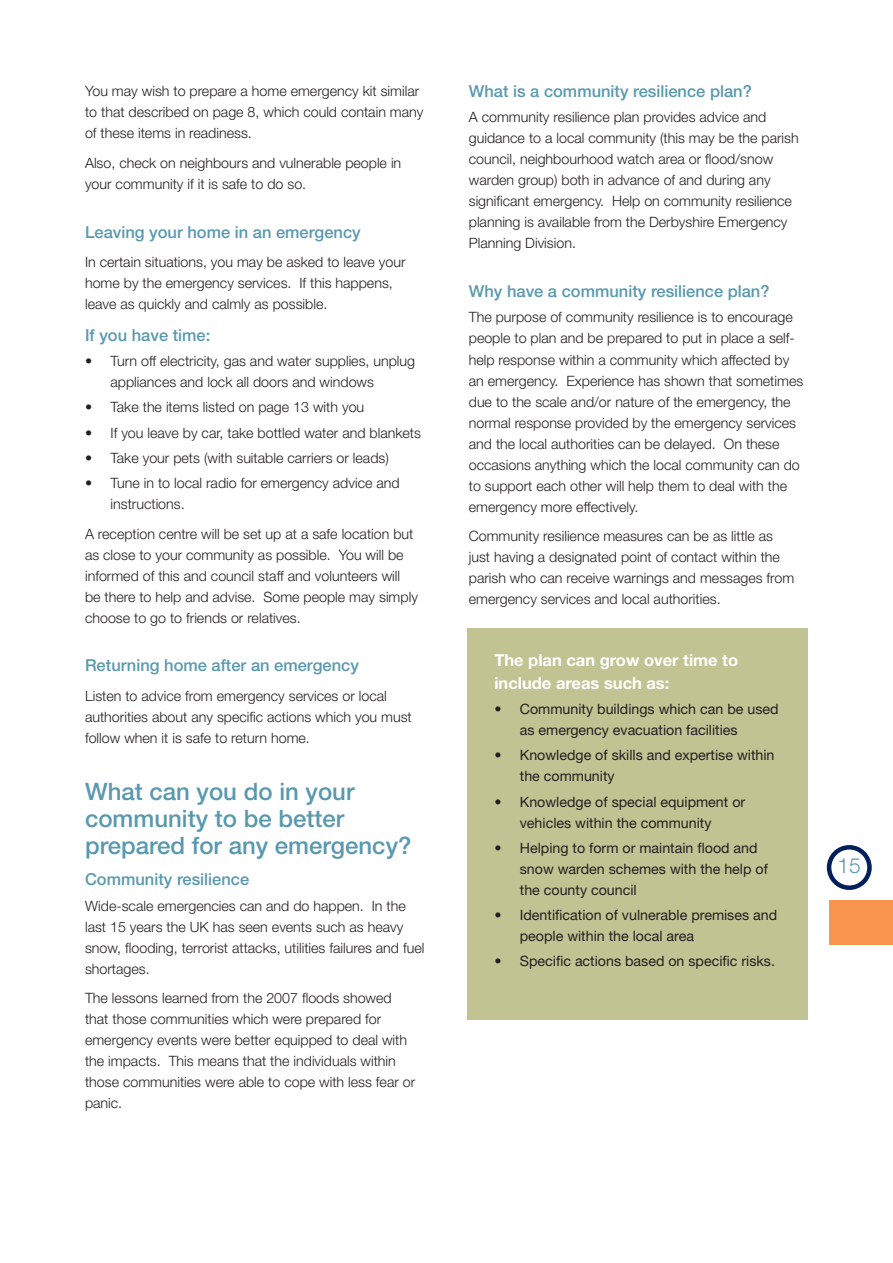
<style>
.page{position:relative;width:893px;height:1263px;background:#fff}
.page>*{position:absolute;margin:0;border:0;box-sizing:border-box;transform-origin:0 0}
.t1{font:500 24px/27px "Helvetica Neue LT";color:#5999af}
.t2{font:300 21px "Helvetica Neue LT";color:#5999af}
.t3{font:500 16.5px "Helvetica Neue LT";color:#5999af}
.t4{font:700 16.5px/23.2px "Helvetica Neue LT";color:#fff}
.t5{font:300 14.25px/21px "Helvetica Neue LT";color:#231f20}
.t6{font:14.25px/21px "Helvetica Neue LT";color:#231f20}
</style>
<div class="page">
<svg style="left:829px;top:847px;width:40px;height:41px"></svg>
<div style="left:827px;top:845px;width:45px;height:45px;border:4px solid #00205b;border-radius:50%"></div>
<div style="left:468px;top:628px;width:340px;height:391px;background:#c2c393"></div>
<div style="left:829px;top:900px;width:64px;height:44px;background:#f7944d"></div>
<p class="t5" style="left:85px;top:80px;width:340px">You may wish to prepare a home emergency kit similar to that described on page 8, which could contain many of these items in readiness.</p>
<p class="t5" style="left:85px;top:152px;width:318px">Also, check on neighbours and vulnerable people in your community if it is safe to do so.</p>
<p class="t3" style="left:85px;top:222px;width:277px">Leaving your home in an emergency</p>
<p class="t5" style="left:85px;top:251px;width:322px">In certain situations, you may be asked to leave your home by the emergency services. If this happens, leave as quickly and calmly as possible.</p>
<p class="t3" style="left:85px;top:325px;width:127px">If you have time:</p>
<p class="t5" style="left:111px;top:350px;width:306px;text-indent:-26px">• Turn off electricity, gas and water supplies, unplug appliances and lock all doors and windows</p>
<p class="t5" style="left:85px;top:396px;width:281px">• Take the items listed on page 13 with you</p>
<p class="t5" style="left:85px;top:422px;width:337px">• If you leave by car, take bottled water and blankets</p>
<p class="t5" style="left:85px;top:447px;width:305px">• Take your pets (with suitable carriers or leads)</p>
<p class="t5" style="left:111px;top:472px;width:291px;text-indent:-26px">• Tune in to local radio for emergency advice and instructions.</p>
<p class="t5" style="left:85px;top:523px;width:334px">A reception centre will be set up at a safe location but as close to your community as possible. You will be informed of this and council staff and volunteers will be there to help and advise. Some people may simply choose to go to friends or relatives.</p>
<p class="t3" style="left:85px;top:656px;width:275px">Returning home after an emergency</p>
<p class="t5" style="left:85px;top:685px;width:328px">Listen to advice from emergency services or local authorities about any specific actions which you must follow when it is safe to return home.</p>
<h1 class="t1" style="left:85px;top:777px;width:328px">What can you do in your community to be better prepared for any emergency?</h1>
<p class="t3" style="left:85px;top:870px;width:166px">Community resilience</p>
<p class="t5" style="left:85px;top:895px;width:341px">Wide-scale emergencies can and do happen. In the last 15 years the UK has seen events such as heavy snow, flooding, terrorist attacks, utilities failures and fuel shortages.</p>
<p class="t5" style="left:85px;top:987px;width:332px">The lessons learned from the 2007 floods showed that those communities which were prepared for emergency events were better equipped to deal with the impacts. This means that the individuals within those communities were able to cope with less fear or panic.</p>
<p class="t3" style="left:469px;top:81px;width:285px">What is a community resilience plan?</p>
<p class="t5" style="left:469px;top:107px;width:331px">A community resilience plan provides advice and guidance to a local community (this may be the parish council, neighbourhood watch area or flood/snow warden group) both in advance of and during any significant emergency. Help on community resilience planning is available from the Derbyshire Emergency Planning Division.</p>
<p class="t3" style="left:469px;top:281px;width:302px">Why have a community resilience plan?</p>
<p class="t5" style="left:469px;top:307px;width:336px">The purpose of community resilience is to encourage people to plan and be prepared to put in place a self&shy;help response within a community which affected by an emergency. Experience has shown that sometimes due to the scale and/or nature of the emergency, the normal response provided by the emergency services and the local authorities can be delayed. On these occasions anything which the local community can do to support each other will help them to deal with the emergency more effectively.</p>
<p class="t5" style="left:469px;top:525px;width:327px">Community resilience measures can be as little as just having a designated point of contact within the parish who can receive warnings and messages from emergency services and local authorities.</p>
<p class="t4" style="left:494px;top:648px;width:245px">The plan can grow over time to include areas such as:</p>
<p class="t6" style="left:520px;top:698px;width:260px;text-indent:-26px">• Community buildings which can be used as emergency evacuation facilities</p>
<p class="t6" style="left:520px;top:744px;width:256px;text-indent:-26px">• Knowledge of skills and expertise within the community</p>
<p class="t6" style="left:494px;top:791px;width:252px;text-align:center">• Knowledge of special equipment or vehicles within the community</p>
<p class="t6" style="left:520px;top:837px;width:250px;text-indent:-26px">• Helping to form or maintain flood and snow warden schemes with the help of the county council</p>
<p class="t6" style="left:520px;top:904px;width:259px;text-indent:-26px">• Identification of vulnerable premises and people within the local area</p>
<p class="t6" style="left:494px;top:950px;width:282px">• Specific actions based on specific risks.</p>
<h2 class="t2" style="left:838px;top:853px;width:25px">15</h2>
</div>
